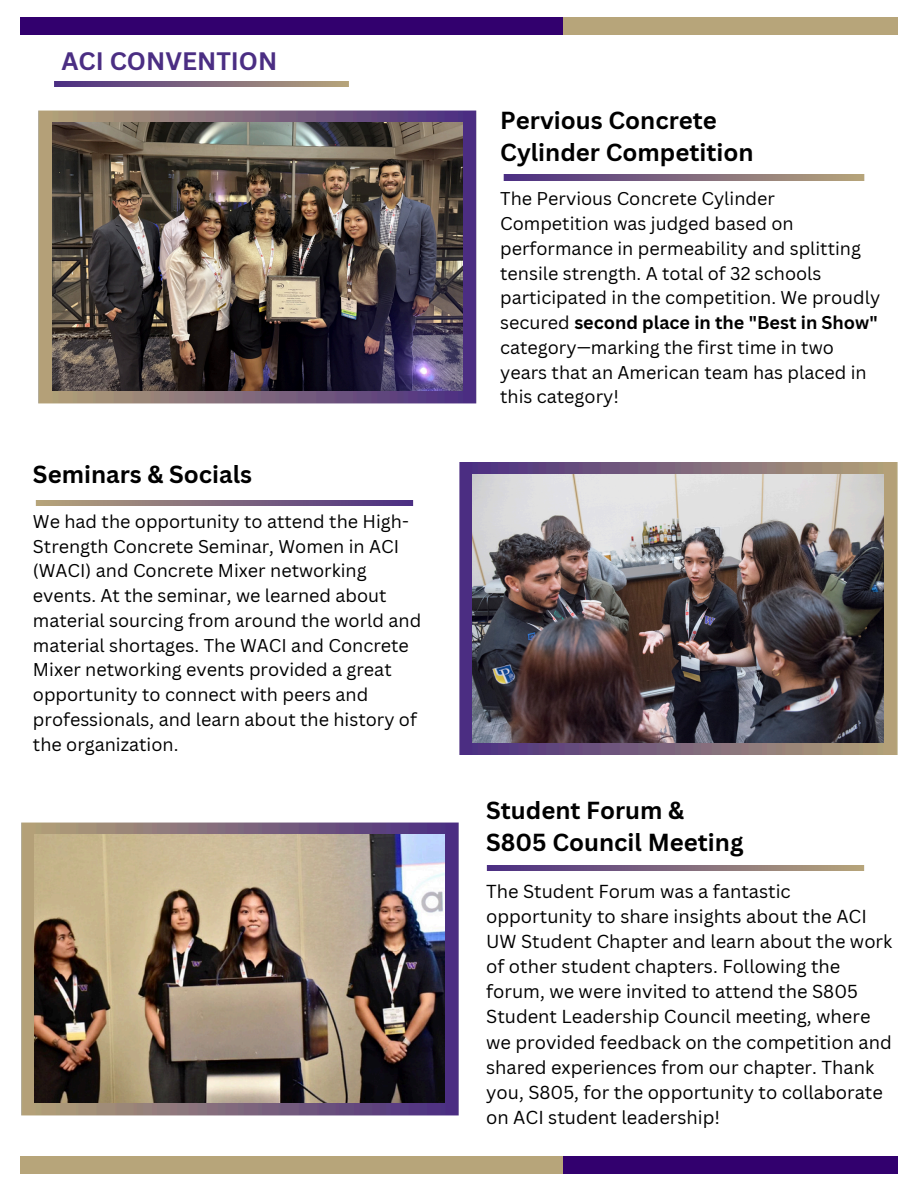
<style>
.page{position:relative;width:918px;height:1188px;background:#fff}
.page>*{position:absolute;margin:0;border:0;box-sizing:border-box;transform-origin:0 0}
.t1{font:700 24.6px "Canva Sans";color:#4b2e83}
.t2{font:700 24px/32.7px "Canva Sans";color:#000}
.t3{font:18.3px/25.2px "Canva Sans";color:#000}
.t4{font:18px/24.8px "Canva Sans";color:#000}
.s1{font-weight:700}
</style>
<div class="page">
<img style="left:459px;top:463px;width:439px;height:291px">
<img style="left:21px;top:822px;width:438px;height:294px">
<div style="left:21px;top:18px;width:542px;height:17px;background:#32006e"></div>
<div style="left:563px;top:18px;width:334px;height:17px;background:#b7a57a"></div>
<div style="left:21px;top:1156px;width:542px;height:17px;background:#b7a57a"></div>
<div style="left:563px;top:1156px;width:334px;height:17px;background:#32006e"></div>
<img style="left:55px;top:82px;width:293px;height:4px">
<img style="left:38px;top:110px;width:439px;height:294px">
<img style="left:503px;top:175px;width:362px;height:5px">
<img style="left:486px;top:865px;width:379px;height:6px">
<img style="left:35px;top:500px;width:379px;height:6px">
<img style="left:52px;top:123px;width:411px;height:267px">
<img style="left:473px;top:474px;width:410px;height:268px">
<img style="left:34px;top:835px;width:411px;height:267px">
<h2 class="t1" style="left:62px;top:44px;width:217px">ACI CONVENTION</h2>
<p class="t2" style="left:33px;top:458px;width:221px">Seminars &amp; Socials</p>
<p class="t4" style="left:33px;top:508px;width:390px">We had the opportunity to attend the High-Strength Concrete Seminar, Women in ACI (WACI) and Concrete Mixer networking events. At the seminar, we learned about material sourcing from around the world and material shortages. The WACI and Concrete Mixer networking events provided a great opportunity to connect with peers and professionals, and learn about the history of the organization.</p>
<p class="t2" style="left:500px;top:103px;width:255px">Pervious Concrete<br>Cylinder Competition</p>
<p class="t4" style="left:500px;top:186px;width:382px">The Pervious Concrete Cylinder Competition was judged based on performance in permeability and splitting tensile strength. A total of 32 schools participated in the competition. We proudly secured <span class="s1">second place in the "Best in Show" </span>category—marking the first time in two years that an American team has placed in this category!</p>
<p class="t2" style="left:486px;top:793px;width:259px">Student Forum &amp;<br>S805 Council Meeting</p>
<p class="t3" style="left:486px;top:878px;width:408px">The Student Forum was a fantastic opportunity to share insights about the ACI UW Student Chapter and learn about the work of other student chapters. Following the forum, we were invited to attend the S805<br>Student Leadership Council meeting, where we provided feedback on the competition and shared experiences from our chapter. Thank you, S805, for the opportunity to collaborate on ACI student leadership!</p>
</div>
